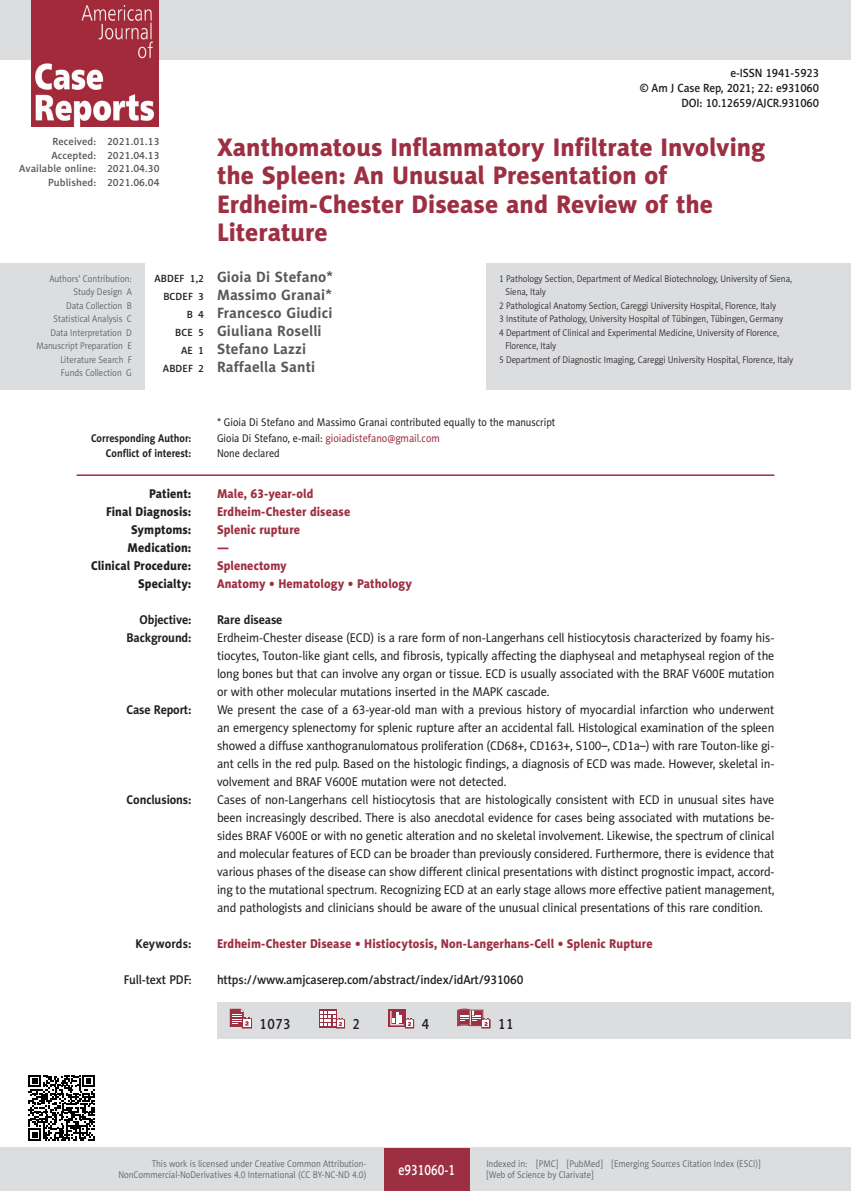
<style>
.page{position:relative;width:851px;height:1191px;background:#fff}
.page>*{position:absolute;margin:0;border:0;box-sizing:border-box;transform-origin:0 0}
.AJCR_Tytul{font:25.5px/28.5px "Naomi Sans EFN Heavy";color:#9d2f42}
.AJCR_Autorzy{font:700 15px "Naomi Sans EFN";letter-spacing:.01em;color:#57585a}
.AJCR_e-PAGINA{font:15px "Naomi Sans EFN Medium";color:#fff;scale:.8 1}
.AJCR_dane{font:15px "Naomi Sans EFN Medium";letter-spacing:.03em;color:#231f20;scale:.9 1}
.AJCR_Summary_body{font:12.75px/18px "Naomi Sans EFN";letter-spacing:-.01em;color:#231f20;text-align:justify;scale:.95 1}
.AJCR_keywords{font:12.75px "Naomi Sans EFN Heavy";letter-spacing:.005em;color:#9d2f42;scale:.95 1}
.AJCR_keywords-2{font:12.75px "Naomi Sans EFN Heavy";letter-spacing:.005em;color:#231f20;scale:.95 1}
.AJCR_full_text_pdf{font:12.75px "Naomi Sans EFN Medium";letter-spacing:-.01em;color:#231f20;scale:.95 1}
.AJCR_Summary_body-2{font:700 12.75px "Naomi Sans EFN";letter-spacing:-.01em;color:#231f20;scale:.95 1}
.AJCR_keywords-3{font:700 12.75px "Naomi Sans EFN";letter-spacing:.005em;color:#231f20;scale:.95 1}
.AJCR_full_text_pdf-2{font:12px "Naomi Sans EFN Medium";letter-spacing:-.01em;color:#231f20;scale:.95 1}
.AJCR_Summary_body-3{font:11.25px "Naomi Sans EFN";color:#231f20;scale:.9 1}
.AJCR_Adres{font:11.25px "Naomi Sans EFN";color:#9d2f42;scale:.9 1}
.AJCR_Adres-2{font:700 11.25px "Naomi Sans EFN";color:#231f20;scale:.9 1}
.AJCR_Adres-3{font:11.25px "Naomi Sans EFN";color:#231f20;scale:.9 1}
.t1{font:10.5px "Naomi Sans EFN Medium";letter-spacing:.01em;color:#57585a}
.AJCR_Afiliacja{font:9.75px/13.5px "Naomi Sans EFN Light";color:#231f20;scale:.9 1}
.t2{font:9.75px/11.2px "Naomi Sans EFN Light";color:#57585a;scale:.9 1}
.s1{font-family:"Naomi Sans EFN Medium";font-weight:400;font-size:10.5px;color:#231f20}
.s2{color:#231f20}
</style>
<div class="page">
<div style="left:217px;top:1002px;width:633px;height:36px;background:#dcdddf"></div>
<svg style="left:230px;top:1008px;width:22px;height:20px"></svg>
<div style="left:319px;top:1009px;width:17px;height:18px;background:#9d2f42"></div>
<svg style="left:320px;top:1010px;width:25px;height:18px"></svg>
<div style="left:388px;top:1009px;width:18px;height:18px;background:#9d2f42"></div>
<svg style="left:390px;top:1011px;width:24px;height:17px"></svg>
<svg style="left:457px;top:1008px;width:33px;height:20px"></svg>
<hr style="left:77px;top:474px;width:697px;height:2px;background:#9d2f42">
<div style="left:0;top:264px;width:145px;height:126px;background:#dcdddf"></div>
<div style="left:486px;top:264px;width:364px;height:126px;background:#dcdddf"></div>
<svg style="left:28px;top:1075px;width:67px;height:66px"></svg>
<div style="left:0;top:0;width:850px;height:60px;background:#dcdddf"></div>
<img style="left:32px;top:0;width:127px;height:127px">
<div style="left:0;top:1148px;width:850px;height:43px;background:#dcdddf"></div>
<div style="left:384px;top:1147px;width:85px;height:43px;background:#9d2f42"></div>
<p class="AJCR_full_text_pdf-2" style="left:730px;top:66px;width:95px">e-ISSN 1941-5923</p>
<p class="AJCR_full_text_pdf-2" style="left:639px;top:81px;width:190px">© Am J Case Rep, 2021; 22: e931060</p>
<p class="AJCR_full_text_pdf-2" style="left:681px;top:96px;width:146px">DOI: 10.12659/AJCR.931060</p>
<p class="AJCR_Tytul" style="left:217px;top:132px;width:549px">Xanthomatous Inflammatory Infiltrate Involving the Spleen: An Unusual Presentation of Erdheim-Chester Disease and Review of the Literature</p>
<p class="AJCR_Autorzy" style="left:154px;top:268px;width:180px"><span class="s1">ABDEF 1,2</span> Gioia Di Stefano*</p>
<p class="AJCR_Autorzy" style="left:163px;top:286px;width:170px"><span class="s1">BCDEF 3</span> Massimo Granai*</p>
<p class="AJCR_Autorzy" style="left:187px;top:304px;width:147px"><span class="s1">B 4</span> Francesco Giudici</p>
<p class="AJCR_Autorzy" style="left:175px;top:322px;width:148px"><span class="s1">BCE 5</span> Giuliana Roselli</p>
<p class="AJCR_Autorzy" style="left:181px;top:340px;width:126px"><span class="s1">AE 1</span> Stefano Lazzi</p>
<p class="AJCR_Autorzy" style="left:163px;top:358px;width:154px"><span class="s1">ABDEF 2</span> Raffaella Santi</p>
<p class="t1" style="left:52px;top:136px;width:109px">Received: 2021.01.13</p>
<p class="t1" style="left:51px;top:149px;width:110px">Accepted: 2021.04.13</p>
<p class="t1" style="left:19px;top:163px;width:142px">Available online: 2021.04.30</p>
<p class="t1" style="left:48px;top:176px;width:113px">Published: 2021.06.04</p>
<p class="t2" style="left:49px;top:273px;width:93px">Authors’ Contribution:</p>
<p class="t2" style="left:74px;top:286px;width:66px">Study Design A</p>
<p class="t2" style="left:66px;top:300px;width:74px">Data Collection B</p>
<p class="t2" style="left:53px;top:313px;width:89px">Statistical Analysis C</p>
<p class="t2" style="left:51px;top:327px;width:92px">Data Interpretation D</p>
<p class="t2" style="left:36px;top:340px;width:107px">Manuscript Preparation E</p>
<p class="t2" style="left:60px;top:354px;width:81px">Literature Search F</p>
<p class="t2" style="left:61px;top:367px;width:80px">Funds Collection G</p>
<p class="AJCR_Afiliacja" style="left:505px;top:272px;width:320px;text-indent:-6px">1 Pathology Section, Department of Medical Biotechnology, University of Siena,<br>Siena, Italy</p>
<p class="AJCR_Afiliacja" style="left:499px;top:299px;width:309px">2 Pathological Anatomy Section, Careggi University Hospital, Florence, Italy</p>
<p class="AJCR_Afiliacja" style="left:499px;top:312px;width:317px">3 Institute of Pathology, University Hospital of Tübingen, Tübingen, Germany</p>
<p class="AJCR_Afiliacja" style="left:505px;top:326px;width:305px;text-indent:-6px">4 Department of Clinical and Experimental Medicine, University of Florence,<br>Florence, Italy</p>
<p class="AJCR_Afiliacja" style="left:499px;top:353px;width:328px">5 Department of Diagnostic Imaging, Careggi University Hospital, Florence, Italy</p>
<p class="AJCR_Summary_body-3" style="left:217px;top:415px;width:377px">* Gioia Di Stefano and Massimo Granai contributed equally to the manuscript</p>
<p class="AJCR_Adres-2" style="left:91px;top:431px;width:113px">Corresponding Author:</p>
<p class="AJCR_Adres" style="left:217px;top:431px;width:249px"><span class="s2">Gioia Di Stefano, e-mail:</span> gioiadistefano@gmail.com</p>
<p class="AJCR_Adres-2" style="left:106px;top:447px;width:97px">Conflict of interest:</p>
<p class="AJCR_Adres-3" style="left:217px;top:447px;width:71px">None declared</p>
<p class="AJCR_keywords-2" style="left:149px;top:486px;width:46px">Patient:</p>
<p class="AJCR_keywords" style="left:217px;top:486px;width:103px">Male, 63-year-old</p>
<p class="AJCR_keywords-2" style="left:106px;top:504px;width:91px">Final Diagnosis:</p>
<p class="AJCR_keywords" style="left:217px;top:504px;width:142px">Erdheim-Chester disease</p>
<p class="AJCR_keywords-2" style="left:131px;top:522px;width:65px">Symptoms:</p>
<p class="AJCR_keywords" style="left:217px;top:522px;width:89px">Splenic rupture</p>
<p class="AJCR_keywords-2" style="left:128px;top:540px;width:69px">Medication:</p>
<p class="AJCR_keywords" style="left:217px;top:540px;width:14px">—</p>
<p class="AJCR_keywords-2" style="left:91px;top:558px;width:107px">Clinical Procedure:</p>
<p class="AJCR_keywords" style="left:217px;top:558px;width:75px">Splenectomy</p>
<p class="AJCR_keywords-2" style="left:138px;top:576px;width:58px">Specialty:</p>
<p class="AJCR_keywords" style="left:217px;top:576px;width:207px">Anatomy • Hematology • Pathology</p>
<p class="AJCR_Summary_body-2" style="left:139px;top:612px;width:56px">Objective:</p>
<p class="AJCR_Summary_body-2" style="left:217px;top:612px;width:70px">Rare disease</p>
<p class="AJCR_Summary_body-2" style="left:126px;top:630px;width:70px">Background:</p>
<p class="AJCR_Summary_body" style="left:217px;top:629px;width:588px">Erdheim-Chester disease (ECD) is a rare form of non-Langerhans cell histiocytosis characterized by foamy his&shy;tiocytes, Touton-like giant cells, and fibrosis, typically affecting the diaphyseal and metaphyseal region of the long bones but that can involve any organ or tissue. ECD is usually associated with the BRAF V600E mutation or with other molecular mutations inserted in the MAPK cascade.</p>
<p class="AJCR_Summary_body-2" style="left:126px;top:702px;width:70px">Case Report:</p>
<p class="AJCR_Summary_body" style="left:217px;top:701px;width:588px">We present the case of a 63-year-old man with a previous history of myocardial infarction who underwent an emergency splenectomy for splenic rupture after an accidental fall. Histological examination of the spleen showed a diffuse xanthogranulomatous proliferation (CD68+, CD163+, S100–, CD1a–) with rare Touton-like gi&shy;ant cells in the red pulp. Based on the histologic findings, a diagnosis of ECD was made. However, skeletal in&shy;volvement and BRAF V600E mutation were not detected.</p>
<p class="AJCR_Summary_body-2" style="left:127px;top:792px;width:70px">Conclusions:</p>
<p class="AJCR_Summary_body" style="left:217px;top:791px;width:588px">Cases of non-Langerhans cell histiocytosis that are histologically consistent with ECD in unusual sites have been increasingly described. There is also anecdotal evidence for cases being associated with mutations be&shy;sides BRAF V600E or with no genetic alteration and no skeletal involvement. Likewise, the spectrum of clinical and molecular features of ECD can be broader than previously considered. Furthermore, there is evidence that various phases of the disease can show different clinical presentations with distinct prognostic impact, accord&shy;ing to the mutational spectrum. Recognizing ECD at an early stage allows more effective patient management, and pathologists and clinicians should be aware of the unusual clinical presentations of this rare condition.</p>
<p class="AJCR_keywords-3" style="left:135px;top:936px;width:60px">Keywords:</p>
<p class="AJCR_keywords" style="left:217px;top:936px;width:460px">Erdheim-Chester Disease • Histiocytosis, Non-Langerhans-Cell • Splenic Rupture</p>
<p class="AJCR_full_text_pdf" style="left:124px;top:972px;width:73px">Full-text PDF:</p>
<p class="AJCR_full_text_pdf" style="left:217px;top:972px;width:324px">https://www.amjcaserep.com/abstract/index/idArt/931060</p>
<p class="AJCR_dane" style="left:259px;top:1014px;width:36px">1073</p>
<p class="AJCR_dane" style="left:352px;top:1014px;width:10px">2</p>
<p class="AJCR_dane" style="left:421px;top:1014px;width:10px">4</p>
<p class="AJCR_dane" style="left:498px;top:1014px;width:19px">11</p>
<p class="t2" style="left:118px;top:1158px;width:277px;text-align:right">This work is licensed under Creative Common Attribution-<br>NonCommercial-NoDerivatives 4.0 International (CC BY-NC-ND 4.0)</p>
<p class="AJCR_e-PAGINA" style="left:398px;top:1160px;width:72px">e931060-1</p>
<p class="t2" style="left:486px;top:1158px;width:306px">Indexed in: [PMC] [PubMed] [Emerging Sources Citation Index (ESCI)] [Web of Science by Clarivate]</p>
</div>
